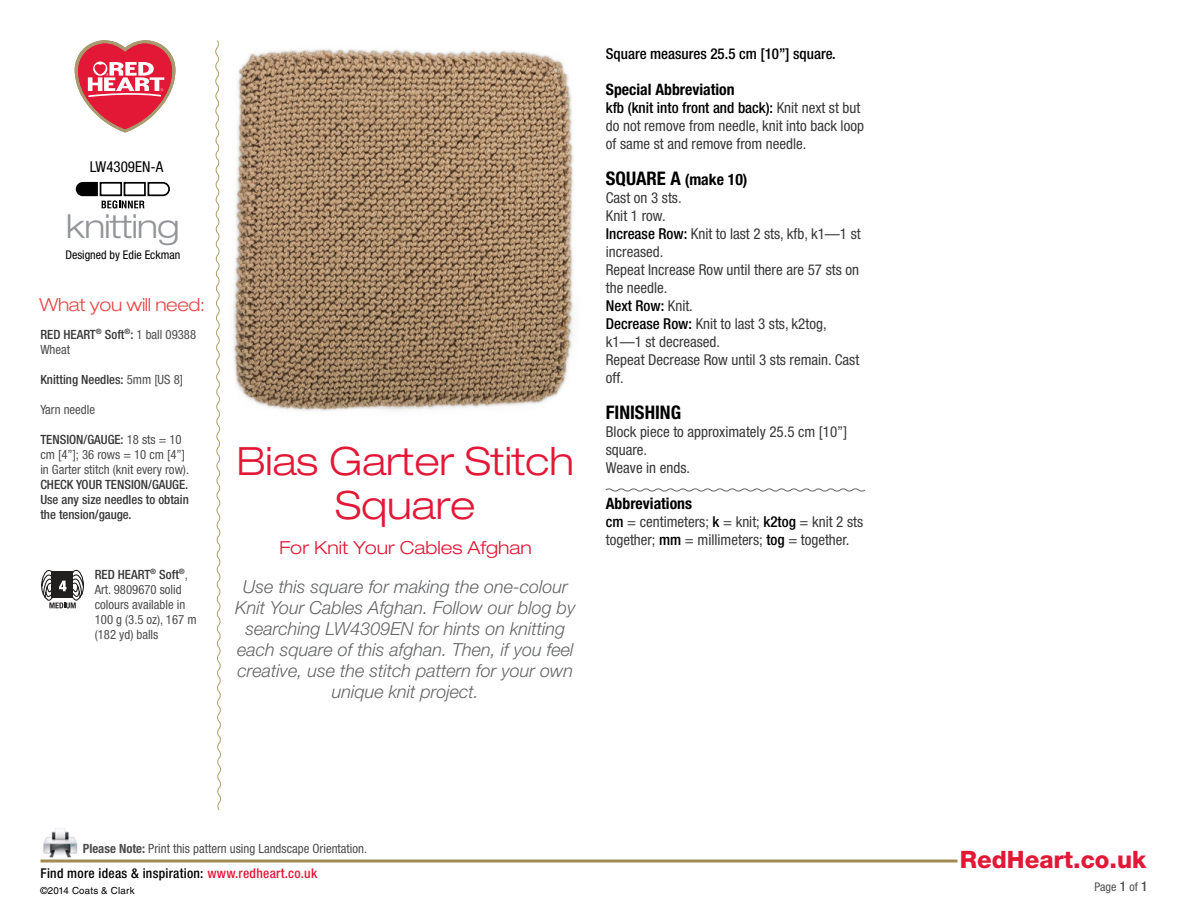
<style>
.page{position:relative;width:1188px;height:918px;background:#fff}
.page>*{position:absolute;margin:0;border:0;box-sizing:border-box;transform-origin:0 0}
.t1{font:300 expanded 39px/43.5px "Helvetica Neue LT Std";color:#e31837;text-align:center}
.t2{font:300 expanded 33px "Helvetica Neue LT Std";letter-spacing:-.02em;color:#939598}
.t3{font:800 24px "Helvetica Neue LT Std";color:#e31837}
.t4{font:700 condensed 18.75px "Helvetica Neue LT Std";color:#000}
.t5{font:italic 300 18px/21px "Helvetica Neue LT Std";color:#636466;text-align:center}
.t6{font:300 expanded 18px "Helvetica Neue LT Std";color:#e31837}
.t7{font:300 expanded 18px "Helvetica Neue LT Std";letter-spacing:-.02em;color:#e74b4b}
.t8{font:700 condensed 15.75px "Helvetica Neue LT Std";color:#000}
.t9{font:condensed 15px/18px "Helvetica Neue LT Std";color:#383839}
.t10{font:500 condensed 15px "Helvetica Neue LT Std";color:#000}
.t11{font:condensed 15px "Helvetica Neue LT Std";color:#000}
.t12{font:500 condensed 13.5px "Helvetica Neue LT Std";letter-spacing:.02em;color:#000}
.t13{font:condensed 12.75px/15px "Helvetica Neue LT Std";color:#4d4d4f}
.t14{font:500 condensed 12.75px/15px "Helvetica Neue LT Std";color:#383839;text-align:justify}
.t15{font:condensed 12px "Helvetica Neue LT Std";color:#000}
.t16{font:condensed 12px "Helvetica Neue LT Std";color:#4d4d4f}
.t17{font:9.75px "Helvetica LT Std";letter-spacing:.02em;color:#000}
.s1{font-weight:500;color:#383839}
.s2{font-weight:400;color:#4d4d4f}
.s3{font-weight:500;color:#000}
.s4{font-size:18.75px}
.s5{font-weight:700}
.s6{color:#e31837}
.s7{font-weight:500;font-size:13.5px}
</style>
<div class="page">
<hr style="left:40px;top:860px;width:918px;height:2px;background:#a18b50">
<img style="left:43px;top:828px;width:35px;height:30px">
<svg style="left:75px;top:40px;width:100px;height:92px"></svg>
<svg style="left:605px;top:488px;width:260px;height:4px"></svg>
<svg style="left:76px;top:181px;width:94px;height:28px"></svg>
<svg style="left:215px;top:40px;width:6px;height:771px"></svg>
<img style="left:233px;top:49px;width:341px;height:362px">
<svg style="left:41px;top:569px;width:43px;height:39px"></svg>
<p class="t11" style="left:90px;top:158px;width:75px">LW4309EN-A</p>
<h2 class="t2" style="left:66px;top:207px;width:115px">knitting</h2>
<p class="t15" style="left:65px;top:248px;width:116px">Designed by Edie Eckman</p>
<p class="t7" style="left:40px;top:294px;width:167px">What you will need:</p>
<p class="t13" style="left:40px;top:327px;width:157px"><span class="s1">RED HEART</span><sup>®</sup> <span class="s1">Soft</span><sup>®</sup><span class="s1">:</span> 1 ball 09388<br>Wheat</p>
<p class="t14" style="left:40px;top:371px;width:144px">Knitting Needles: <span class="s2">5mm [US 8]</span></p>
<p class="t13" style="left:40px;top:402px;width:56px">Yarn needle</p>
<p class="t13" style="left:40px;top:432px;width:150px"><span class="s1">TENSION/GAUGE:</span> 18 sts = 10 cm [4”]; 36 rows = 10 cm [4”] in Garter stitch (knit every row).</p>
<p class="t14" style="left:40px;top:476px;width:150px">CHECK YOUR TENSION/GAUGE.<br>Use any size needles to obtain the tension/gauge.</p>
<p class="t13" style="left:95px;top:567px;width:103px"><span class="s1">RED HEART</span><sup>®</sup> <span class="s1">Soft</span><sup>®</sup>,<br>Art. 9809670 solid colours available in<br>100 g (3.5 oz), 167 m (182 yd) balls</p>
<h1 class="t1" style="left:237px;top:439px;width:339px">Bias Garter Stitch<br>Square</h1>
<p class="t6" style="left:279px;top:537px;width:254px">For Knit Your Cables Afghan</p>
<p class="t5" style="left:235px;top:576px;width:342px">Use this square for making the one-colour Knit Your Cables Afghan. Follow our blog by searching LW4309EN for hints on knitting each square of this afghan. Then, if you feel creative, use the stitch pattern for your own unique knit project.</p>
<p class="t10" style="left:606px;top:44px;width:231px">Square measures 25.5 cm [10”] square.</p>
<p class="t8" style="left:606px;top:79px;width:130px">Special Abbreviation</p>
<p class="t9" style="left:606px;top:98px;width:260px"><span class="s3">kfb (knit into front and back):</span> Knit next st but do not remove from needle, knit into back loop of same st and remove from needle.</p>
<p class="t8" style="left:606px;top:169px;width:143px"><span class="s4">SQUARE A</span> (make 10)</p>
<p class="t9" style="left:606px;top:188px;width:256px">Cast on 3 sts.<br>Knit 1 row.<br><span class="s3">Increase Row:</span> Knit to last 2 sts, kfb, k1—1 st increased.<br>Repeat Increase Row until there are 57 sts on the needle.<br><span class="s3">Next Row:</span> Knit.<br><span class="s3">Decrease Row:</span> Knit to last 3 sts, k2tog, k1—1 st decreased.<br>Repeat Decrease Row until 3 sts remain. Cast off.</p>
<p class="t4" style="left:606px;top:400px;width:77px">FINISHING</p>
<p class="t9" style="left:606px;top:422px;width:243px">Block piece to approximately 25.5 cm [10”] square.<br>Weave in ends.</p>
<p class="t8" style="left:606px;top:493px;width:88px">Abbreviations</p>
<p class="t9" style="left:606px;top:512px;width:259px"><span class="s3">cm</span> = centimeters; <span class="s3">k</span> = knit; <span class="s3">k2tog</span> = knit 2 sts together; <span class="s3">mm</span> = millimeters; <span class="s3">tog</span> = together.</p>
<p class="t13" style="left:83px;top:841px;width:286px"><span class="s5">Please Note:</span> Print this pattern using Landscape Orientation.</p>
<p class="t17" style="left:40px;top:885px;width:96px">©2014 Coats &amp; Clark</p>
<p class="t12" style="left:40px;top:865px;width:278px">Find more ideas &amp; inspiration: <span class="s6">www.redheart.co.uk</span></p>
<h3 class="t3" style="left:960px;top:845px;width:188px">RedHeart.co.uk</h3>
<p class="t16" style="left:1095px;top:880px;width:55px">Page <span class="s7">1</span> of <span class="s7">1</span></p>
</div>
